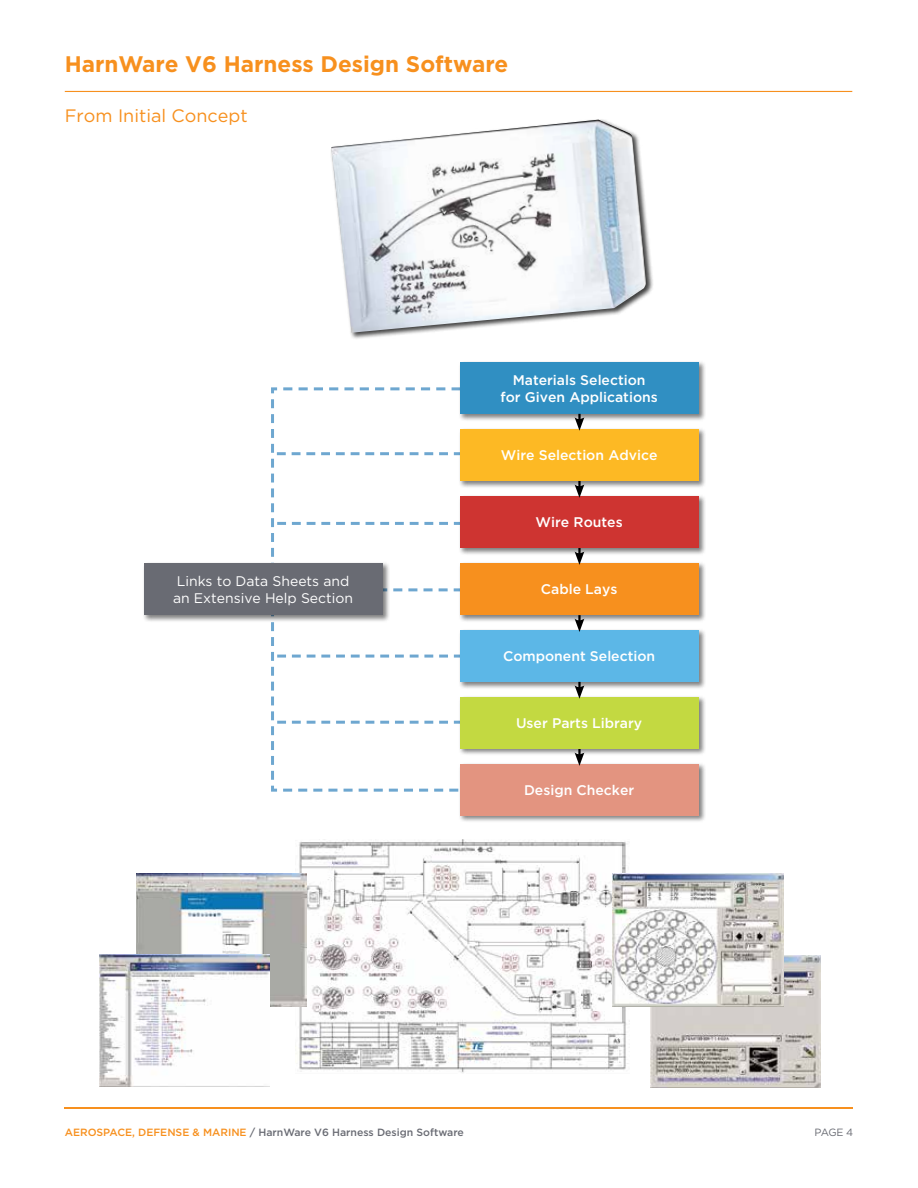
<style>
.page{position:relative;width:918px;height:1188px;background:#fff}
.page>*{position:absolute;margin:0;border:0;box-sizing:border-box;transform-origin:0 0}
.t1{font:700 22.5px "Gotham";color:#f7901e}
.t2{font:18px "Gotham";color:#f7901e}
.t3{font:500 13.95px/16.8px "Gotham";color:#fff;text-align:center}
.t4{font:13.95px/16.8px "Gotham";color:#fff}
.t5{font:500 10.5px "Gotham";color:#696b73}
.t6{font:10.5px "Gotham";color:#696b73}
.s1{color:#f7901e}
</style>
<div class="page">
<hr style="left:65px;top:1107px;width:788px;height:1px;background:#f7901e">
<hr style="left:65px;top:91px;width:787px;height:1px;background:#f7901e">
<div style="left:330px;top:118px;width:324px;height:222px;background:#000;opacity:.75"></div>
<img style="left:331px;top:120px;width:316px;height:213px">
<svg style="left:271px;top:387px;width:188px;height:405px"></svg>
<svg style="left:271px;top:399px;width:188px;height:384px"></svg>
<div style="left:459px;top:360px;width:247px;height:61px;background:#000;opacity:.5"></div>
<div style="left:460px;top:362px;width:239px;height:52px;background:#308fc2"></div>
<div style="left:459px;top:427px;width:247px;height:61px;background:#000;opacity:.5"></div>
<div style="left:460px;top:429px;width:239px;height:52px;background:#fdb924"></div>
<div style="left:459px;top:494px;width:247px;height:61px;background:#000;opacity:.5"></div>
<div style="left:460px;top:496px;width:239px;height:52px;background:#ce3431"></div>
<div style="left:459px;top:561px;width:247px;height:61px;background:#000;opacity:.5"></div>
<div style="left:460px;top:563px;width:239px;height:52px;background:#f7901e"></div>
<div style="left:143px;top:561px;width:247px;height:61px;background:#000;opacity:.5"></div>
<div style="left:144px;top:563px;width:239px;height:52px;background:#696b73"></div>
<div style="left:459px;top:628px;width:247px;height:61px;background:#000;opacity:.5"></div>
<div style="left:460px;top:630px;width:239px;height:52px;background:#5cb7e7"></div>
<div style="left:459px;top:695px;width:247px;height:61px;background:#000;opacity:.5"></div>
<div style="left:460px;top:697px;width:239px;height:52px;background:#c3d941"></div>
<div style="left:459px;top:762px;width:247px;height:61px;background:#000;opacity:.5"></div>
<div style="left:460px;top:764px;width:239px;height:52px;background:#e39480"></div>
<svg style="left:575px;top:414px;width:9px;height:17px"></svg>
<svg style="left:575px;top:481px;width:9px;height:17px"></svg>
<svg style="left:575px;top:548px;width:9px;height:17px"></svg>
<svg style="left:575px;top:615px;width:9px;height:17px"></svg>
<svg style="left:575px;top:682px;width:9px;height:17px"></svg>
<svg style="left:575px;top:749px;width:9px;height:17px"></svg>
<img style="left:295px;top:840px;width:335px;height:233px">
<img style="left:137px;top:874px;width:170px;height:132px">
<img style="left:99px;top:954px;width:170px;height:133px">
<img style="left:650px;top:955px;width:171px;height:133px">
<img style="left:613px;top:874px;width:170px;height:132px">
<h1 class="t1" style="left:65px;top:49px;width:445px">HarnWare V6 Harness Design Software</h1>
<p class="t2" style="left:65px;top:104px;width:185px">From Initial Concept</p>
<p class="t3" style="left:500px;top:371px;width:159px">Materials Selection<br>for Given Applications</p>
<p class="t3" style="left:501px;top:447px;width:158px">Wire Selection Advice</p>
<p class="t4" style="left:173px;top:572px;width:182px">Links to Data Sheets and an Extensive Help Section</p>
<p class="t3" style="left:536px;top:514px;width:89px">Wire Routes</p>
<p class="t3" style="left:541px;top:581px;width:78px">Cable Lays</p>
<p class="t3" style="left:503px;top:648px;width:154px">Component Selection</p>
<p class="t3" style="left:516px;top:715px;width:128px">User Parts Library</p>
<p class="t3" style="left:524px;top:782px;width:112px">Design Checker</p>
<p class="t5" style="left:65px;top:1125px;width:401px"><span class="s1">AEROSPACE, DEFENSE &amp; MARINE</span> / HarnWare V6 Harness Design Software</p>
<p class="t6" style="left:815px;top:1125px;width:40px">PAGE 4</p>
</div>
